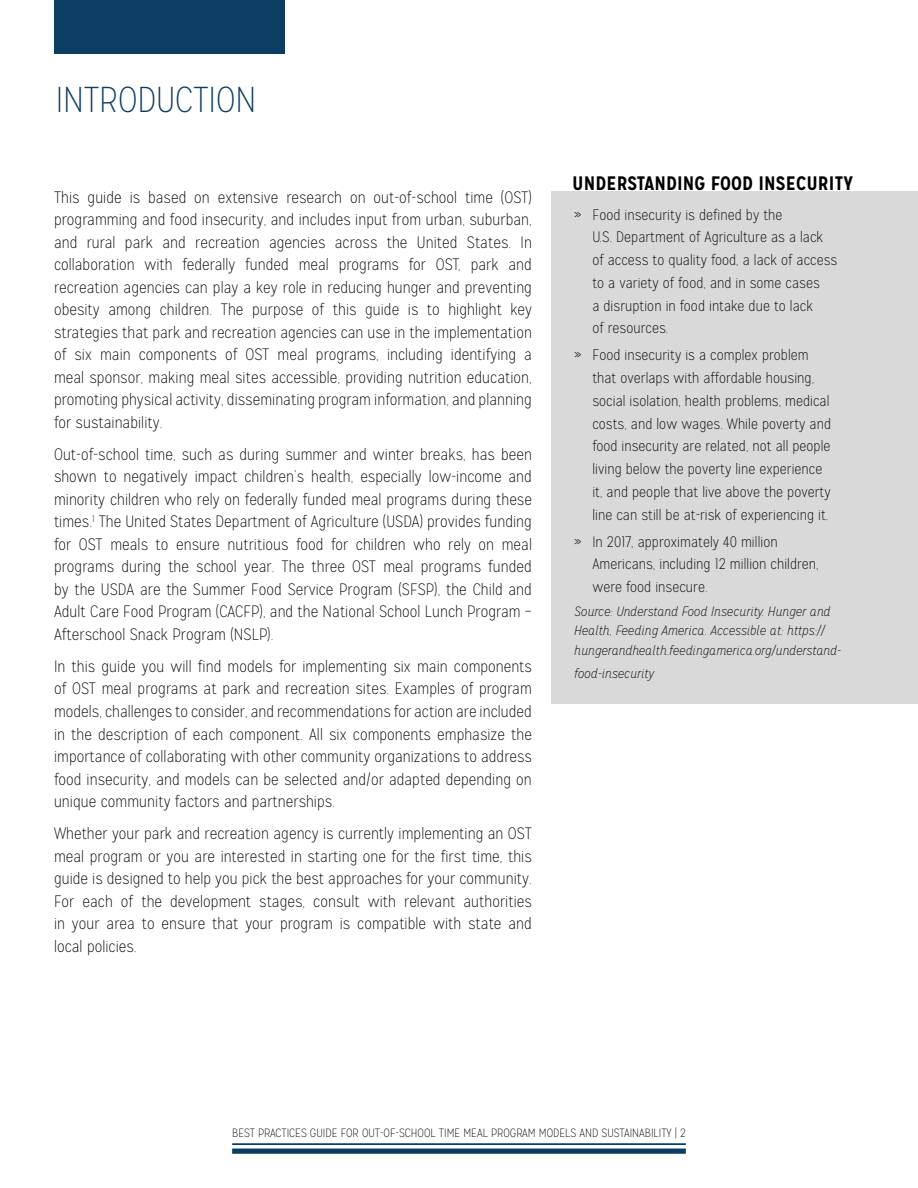
<style>
.page{position:relative;width:918px;height:1188px;background:#fff}
.page>*{position:absolute;margin:0;border:0;box-sizing:border-box;transform-origin:0 0}
.t1{font:100 36px "Mission Gothic";letter-spacing:-.005em;color:#0b3c61}
.t2{font:700 19.5px "Mission Gothic";letter-spacing:.005em;color:#000}
.t3{font:100 16.5px/22.5px "Mission Gothic";letter-spacing:.005em;color:#000;text-align:justify}
.t4{font:100 15.15px/22.6px "Mission Gothic";letter-spacing:.005em;color:#000}
.t5{font:italic 100 13.5px/19.5px "Mission Gothic";letter-spacing:.005em;color:#000}
.t6{font:100 12px "Mission Gothic";color:#000}
</style>
<div class="page">
<hr style="left:232px;top:1143px;width:454px;height:2px;background:#0b3c61">
<div style="left:232px;top:1149px;width:454px;height:5px;background:#0b3c61"></div>
<div style="left:551px;top:191px;width:367px;height:512px;background:#d9d9d9"></div>
<div style="left:54px;top:0;width:230px;height:53px;background:#0b3c61"></div>
<h1 class="t1" style="left:56px;top:78px;width:202px">INTRODUCTION</h1>
<p class="t3" style="left:54px;top:186px;width:479px">This guide is based on extensive research on out-of-school time (OST) programming and food insecurity, and includes input from urban, suburban, and rural park and recreation agencies across the United States. In collaboration with federally funded meal programs for OST, park and recreation agencies can play a key role in reducing hunger and preventing obesity among children. The purpose of this guide is to highlight key strategies that park and recreation agencies can use in the implementation of six main components of OST meal programs, including identifying a meal sponsor, making meal sites accessible, providing nutrition education, promoting physical activity, disseminating program information, and planning for sustainability.</p>
<p class="t3" style="left:54px;top:443px;width:479px">Out-of-school time, such as during summer and winter breaks, has been shown to negatively impact children’s health, especially low-income and minority children who rely on federally funded meal programs during these times.<sup>1</sup> The United States Department of Agriculture (USDA) provides funding for OST meals to ensure nutritious food for children who rely on meal programs during the school year. The three OST meal programs funded by the USDA are the Summer Food Service Program (SFSP), the Child and Adult Care Food Program (CACFP), and the National School Lunch Program – Afterschool Snack Program (NSLP).</p>
<p class="t3" style="left:54px;top:655px;width:479px">In this guide you will find models for implementing six main components of OST meal programs at park and recreation sites. Examples of program models, challenges to consider, and recommendations for action are included in the description of each component. All six components emphasize the importance of collaborating with other community organizations to address food insecurity, and models can be selected and/or adapted depending on unique community factors and partnerships.</p>
<p class="t3" style="left:54px;top:823px;width:479px">Whether your park and recreation agency is currently implementing an OST meal program or you are interested in starting one for the first time, this guide is designed to help you pick the best approaches for your community.<br>For each of the development stages, consult with relevant authorities in your area to ensure that your program is compatible with state and local policies.</p>
<p class="t2" style="left:572px;top:171px;width:282px">UNDERSTANDING FOOD INSECURITY</p>
<p class="t4" style="left:592px;top:203px;width:246px;text-indent:-18px">» Food insecurity is defined by the<br>U.S. Department of Agriculture as a lack of access to quality food, a lack of access to a variety of food, and in some cases<br>a disruption in food intake due to lack<br>of resources.</p>
<p class="t4" style="left:592px;top:344px;width:240px;text-indent:-18px">» Food insecurity is a complex problem that overlaps with affordable housing, social isolation, health problems, medical costs, and low wages. While poverty and food insecurity are related, not all people living below the poverty line experience it, and people that live above the poverty line can still be at-risk of experiencing it.</p>
<p class="t4" style="left:592px;top:530px;width:228px;text-indent:-18px">» In 2017, approximately 40 million<br>Americans, including 12 million children, were food insecure.</p>
<p class="t5" style="left:574px;top:602px;width:268px">Source: Understand Food Insecurity. Hunger and<br>Health, Feeding America. Accessible at: https:// hungerandhealth.feedingamerica.org/understand-</p>
<p class="t5" style="left:574px;top:663px;width:81px">food-insecurity</p>
<p class="t6" style="left:232px;top:1125px;width:455px">BEST PRACTICES GUIDE FOR OUT-OF-SCHOOL TIME MEAL PROGRAM MODELS AND SUSTAINABILITY | 2</p>
</div>
